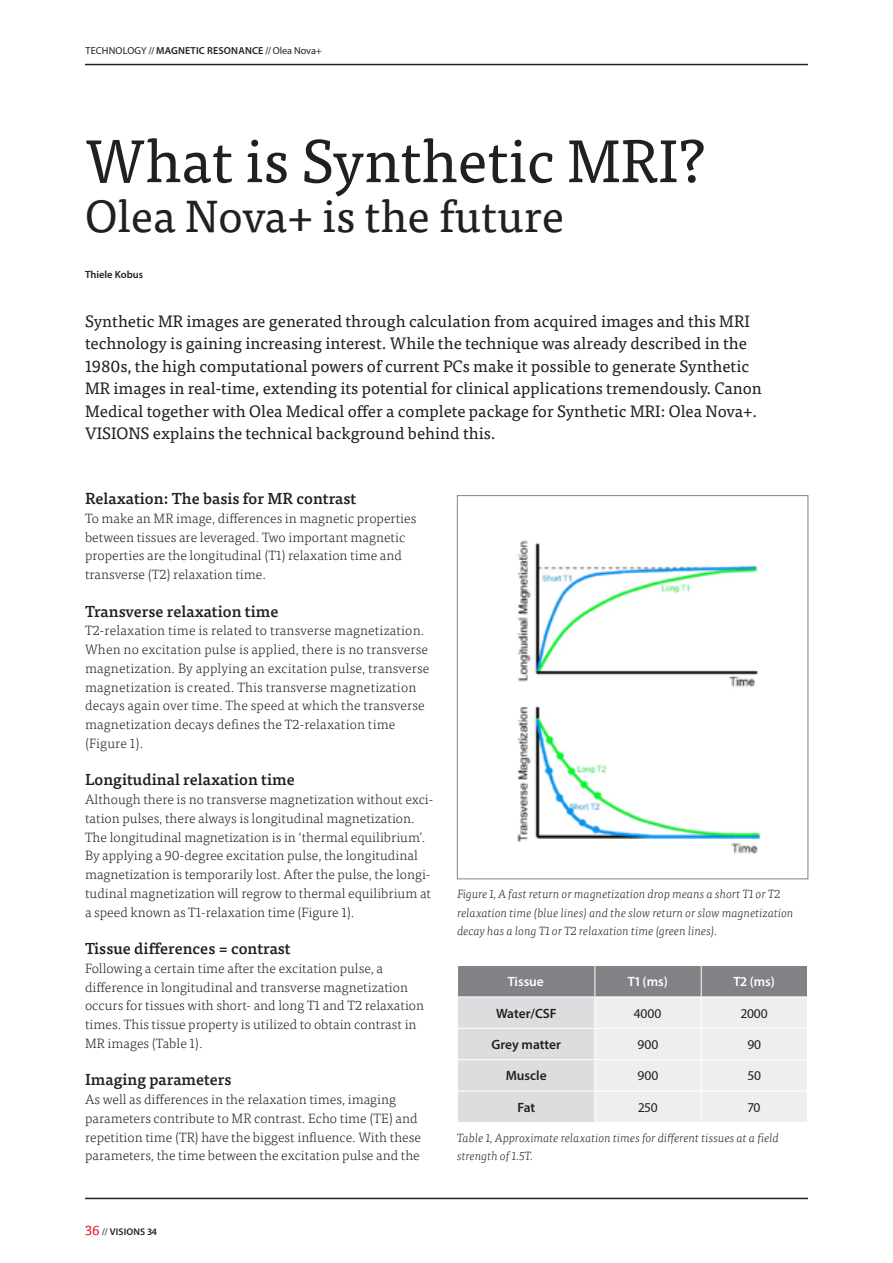
<style>
.page{position:relative;width:893px;height:1263px;background:#fff}
.page>*{position:absolute;margin:0;border:0;box-sizing:border-box;transform-origin:0 0}
.t1{font:60px "Tisa Pro";color:#231f20}
.t2{font:45px "Tisa Pro";color:#231f20}
.t3{font:16.5px/22.5px "Tisa Pro";color:#231f20}
.t4{font:500 15.75px "Tisa Pro";color:#231f20}
.t5{font:300 13.5px/18.8px "Tisa Pro";color:#231f20}
.t6{font:600 13.5px "Myriad Pro";color:#231f20}
.t7{font:13.5px "Myriad Pro";color:#231f20}
.t8{font:600 13.5px "Myriad Pro";color:#fff}
.t9{font:italic 300 12px/18.8px "Tisa Pro";color:#231f20}
.t10{font:600 10.5px "Myriad Pro";color:#231f20}
.t11{font:10.2px "Myriad Pro";letter-spacing:.015em;color:#231f20}
.t12{font:600 9.75px "Myriad Pro";letter-spacing:.015em;color:#231f20}
.s1{font-weight:600}
.s2{font-family:"Tisa Pro";font-weight:400;font-size:13.5px;color:#e21a21}
.s3{font-weight:400}
</style>
<div class="page">
<hr style="left:85px;top:64px;width:723px;height:1px;background:#231f20">
<hr style="left:85px;top:1198px;width:723px;height:1px;background:#231f20">
<img style="left:517px;top:540px;width:244px;height:314px">
<div style="left:457px;top:495px;width:351px;height:384px;border:1px solid #808285"></div>
<svg style="left:458px;top:966px;width:349px;height:156px;background:#d2d3d5"></svg>
<hr style="left:594px;top:966px;width:1px;height:30px;background:#fff">
<hr style="left:701px;top:966px;width:1px;height:30px;background:#fff">
<hr style="left:457px;top:996px;width:138px;height:1px;background:#fff">
<hr style="left:595px;top:996px;width:106px;height:1px;background:#fff">
<hr style="left:594px;top:997px;width:1px;height:31px;background:#fff">
<hr style="left:701px;top:996px;width:107px;height:1px;background:#fff">
<hr style="left:701px;top:997px;width:1px;height:31px;background:#fff">
<hr style="left:457px;top:1028px;width:138px;height:1px;background:#fff">
<hr style="left:595px;top:1028px;width:106px;height:1px;background:#fff">
<hr style="left:594px;top:1029px;width:1px;height:30px;background:#fff">
<hr style="left:701px;top:1028px;width:107px;height:1px;background:#fff">
<hr style="left:701px;top:1029px;width:1px;height:30px;background:#fff">
<hr style="left:457px;top:1059px;width:138px;height:1px;background:#fff">
<hr style="left:595px;top:1059px;width:106px;height:1px;background:#fff">
<hr style="left:594px;top:1060px;width:1px;height:31px;background:#fff">
<hr style="left:701px;top:1059px;width:107px;height:1px;background:#fff">
<hr style="left:701px;top:1060px;width:1px;height:31px;background:#fff">
<hr style="left:457px;top:1091px;width:138px;height:1px;background:#fff">
<hr style="left:595px;top:1091px;width:106px;height:1px;background:#fff">
<hr style="left:594px;top:1091px;width:1px;height:31px;background:#fff">
<hr style="left:701px;top:1091px;width:107px;height:1px;background:#fff">
<hr style="left:701px;top:1091px;width:1px;height:31px;background:#fff">
<p class="t11" style="left:85px;top:44px;width:238px">TECHNOLOGY //<span class="s1">MAGNETIC RESONANCE</span> //Olea Nova+</p>
<h1 class="t1" style="left:85px;top:117px;width:622px">What is Synthetic MRI?</h1>
<h2 class="t2" style="left:85px;top:183px;width:480px">Olea Nova+ is the future</h2>
<p class="t10" style="left:85px;top:268px;width:60px">Thiele Kobus</p>
<p class="t3" style="left:85px;top:309px;width:678px">Synthetic MR images are generated through calculation from acquired images and this MRI technology is gaining increasing interest. While the technique was already described in the 1980s, the high computational powers of current PCs make it possible to generate Synthetic MR images in real-time, extending its potential for clinical applications tremendously. Canon Medical together with Olea Medical offer a complete package for Synthetic MRI: Olea Nova+.<br>VISIONS explains the technical background behind this.</p>
<p class="t4" style="left:85px;top:486px;width:273px">Relaxation: The basis for MR contrast</p>
<p class="t5" style="left:85px;top:508px;width:333px">To make an MR image, differences in magnetic properties between tissues are leveraged. Two important magnetic properties are the longitudinal (T1) relaxation time and transverse (T2) relaxation time.</p>
<p class="t4" style="left:85px;top:599px;width:195px">Transverse relaxation time</p>
<p class="t5" style="left:85px;top:621px;width:346px">T2-relaxation time is related to transverse magnetization.<br>When no excitation pulse is applied, there is no transverse magnetization. By applying an excitation pulse, transverse magnetization is created. This transverse magnetization decays again over time. The speed at which the transverse magnetization decays defines the T2-relaxation time (Figure 1).</p>
<p class="t4" style="left:85px;top:768px;width:211px">Longitudinal relaxation time</p>
<p class="t5" style="left:85px;top:789px;width:350px">Although there is no transverse magnetization without exci&shy;tation pulses, there always is longitudinal magnetization.<br>The longitudinal magnetization is in ‘thermal equilibrium’.<br>By applying a 90-degree excitation pulse, the longitudinal magnetization is temporarily lost. After the pulse, the longi&shy;tudinal magnetization will regrow to thermal equilibrium at a speed known as T1-relaxation time (Figure 1).</p>
<p class="t4" style="left:85px;top:936px;width:207px">Tissue differences = contrast</p>
<p class="t5" style="left:85px;top:958px;width:341px">Following a certain time after the excitation pulse, a difference in longitudinal and transverse magnetization occurs for tissues with short- and long T1 and T2 relaxation times. This tissue property is utilized to obtain contrast in MR images (Table 1).</p>
<p class="t4" style="left:85px;top:1068px;width:148px">Imaging parameters</p>
<p class="t5" style="left:85px;top:1089px;width:337px">As well as differences in the relaxation times, imaging parameters contribute to MR contrast. Echo time (TE) and repetition time (TR) have the biggest influence. With these parameters, the time between the excitation pulse and the</p>
<p class="t9" style="left:457px;top:884px;width:338px">Figure 1, A fast return or magnetization drop means a short T1 or T2 relaxation time (blue lines) and the slow return or slow magnetization decay has a long T1 or T2 relaxation time (green lines).</p>
<p class="t8" style="left:508px;top:973px;width:38px">Tissue</p>
<p class="t8" style="left:628px;top:973px;width:41px">T1 (ms)</p>
<p class="t8" style="left:733px;top:973px;width:43px">T2 (ms)</p>
<p class="t6" style="left:496px;top:1004px;width:62px">Water/CSF</p>
<p class="t7" style="left:634px;top:1005px;width:29px">4000</p>
<p class="t7" style="left:741px;top:1005px;width:28px">2000</p>
<p class="t6" style="left:491px;top:1036px;width:71px">Grey matter</p>
<p class="t7" style="left:637px;top:1036px;width:22px">900</p>
<p class="t7" style="left:747px;top:1036px;width:15px">90</p>
<p class="t6" style="left:506px;top:1067px;width:42px">Muscle</p>
<p class="t7" style="left:638px;top:1067px;width:22px">900</p>
<p class="t7" style="left:748px;top:1067px;width:15px">50</p>
<p class="t6" style="left:517px;top:1099px;width:19px">Fat</p>
<p class="t7" style="left:638px;top:1099px;width:21px">250</p>
<p class="t7" style="left:748px;top:1099px;width:14px">70</p>
<p class="t9" style="left:457px;top:1127px;width:324px">Table 1, Approximate relaxation times for different tissues at a field strength of 1.5T.</p>
<p class="t12" style="left:85px;top:1226px;width:73px"><span class="s2">36</span> <span class="s3">//</span>VISIONS 34</p>
</div>
